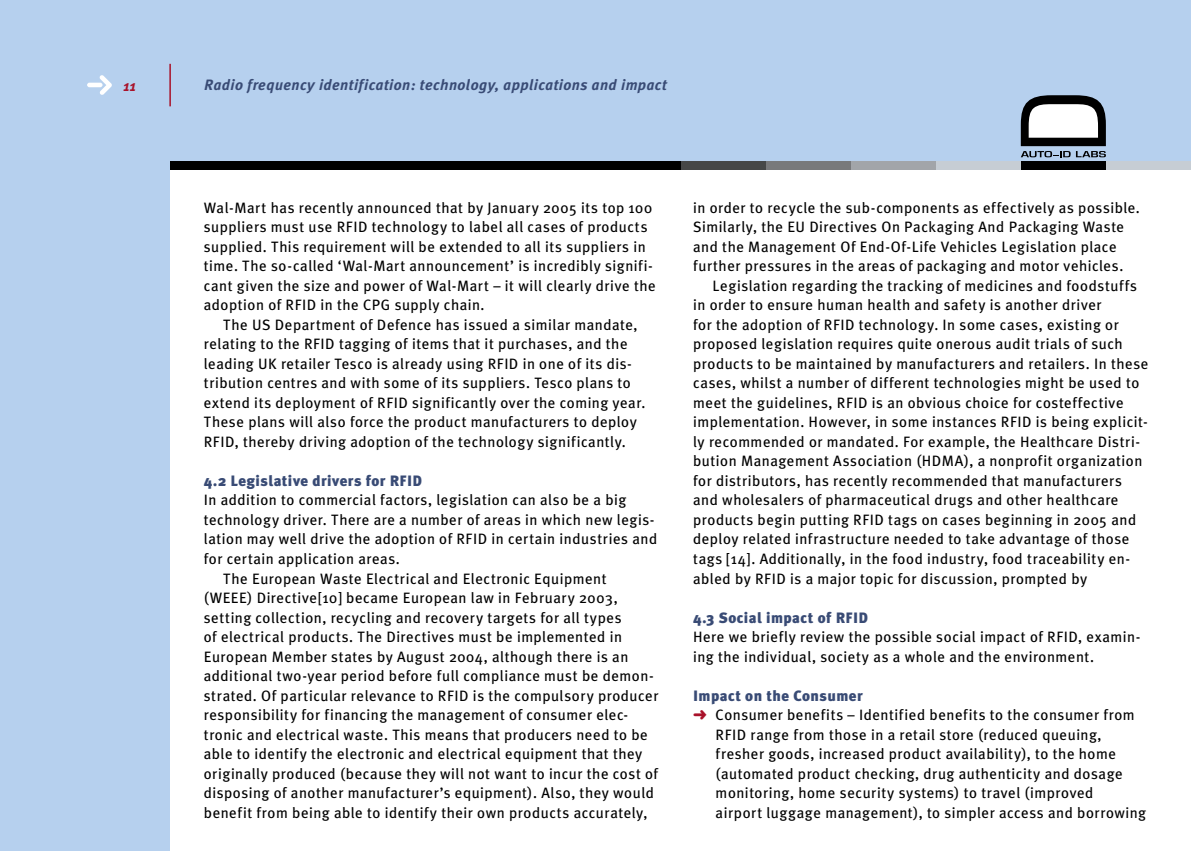
<style>
.page{position:relative;width:1191px;height:851px;background:#fff}
.page>*{position:absolute;margin:0;border:0;box-sizing:border-box;transform-origin:0 0}
.Fliesstext{font:15px/19.5px "Meta Plus";letter-spacing:.035em;color:#000}
.Aufzählung{font:15px/19.5px "Meta Plus";letter-spacing:.035em;color:#000}
.Fliesstext_Anfang{font:15px/19.5px "Meta Plus";letter-spacing:.035em;color:#000}
.Headline_2{font:900 15px "Meta Plus";letter-spacing:.03em;color:#394b75}
.t1{font:italic 700 15px "Meta Plus";letter-spacing:.03em;color:#394b75}
.t2{font:italic 700 15px "Meta Plus";color:#a9122a}
.s1{color:#a9122a}
</style>
<div class="page">
<div style="left:0;top:0;width:1191px;height:850px;background:#b6d0ee"></div>
<div style="left:170px;top:170px;width:1021px;height:680px;background:#fff"></div>
<svg style="left:100px;top:75px;width:12px;height:20px"></svg>
<hr style="left:87px;top:83px;width:16px;height:4px;background:#fff;border-radius:2px">
<div style="left:1020px;top:162px;width:85px;height:8px;background:#000"></div>
<div style="left:1105px;top:162px;width:86px;height:8px;background:#c6cdd4"></div>
<div style="left:935px;top:162px;width:85px;height:8px;background:#c6cdd4"></div>
<div style="left:850px;top:162px;width:85px;height:8px;background:#a2a5a9"></div>
<div style="left:765px;top:162px;width:85px;height:8px;background:#78797b"></div>
<div style="left:680px;top:162px;width:85px;height:8px;background:#464747"></div>
<div style="left:595px;top:162px;width:85px;height:8px;background:#000"></div>
<div style="left:170px;top:162px;width:425px;height:8px;background:#000"></div>
<svg style="left:1020px;top:95px;width:85px;height:62px;background:#8d9298"></svg>
<hr style="left:169px;top:64px;width:2px;height:42px;background:#a9122a">
<p class="t2" style="left:123px;top:77px;width:14px">11</p>
<p class="t1" style="left:204px;top:77px;width:464px">Radio frequency identification: technology, applications and impact</p>
<p class="Fliesstext" style="left:204px;top:198px;width:453px">Wal-Mart has recently announced that by January 2005 its top 100 suppliers must use RFID technology to label all cases of products supplied. This requirement will be extended to all its suppliers in time. The so-called ‘Wal-Mart announcement’ is incredibly signifi&shy;cant given the size and power of Wal-Mart – it will clearly drive the adoption of RFID in the CPG supply chain.</p>
<p class="Fliesstext" style="left:204px;top:315px;width:443px;text-indent:20px">The US Department of Defence has issued a similar mandate, relating to the RFID tagging of items that it purchases, and the leading UK retailer Tesco is already using RFID in one of its dis&shy;tribution centres and with some of its suppliers. Tesco plans to extend its deployment of RFID significantly over the coming year.<br>These plans will also force the product manufacturers to deploy RFID, thereby driving adoption of the technology significantly.</p>
<p class="Headline_2" style="left:204px;top:472px;width:220px">4.2 Legislative drivers for RFID</p>
<p class="Fliesstext_Anfang" style="left:204px;top:490px;width:455px">In addition to commercial factors, legislation can also be a big technology driver. There are a number of areas in which new legis&shy;lation may well drive the adoption of RFID in certain industries and for certain application areas.</p>
<p class="Fliesstext" style="left:204px;top:568px;width:456px;text-indent:20px">The European Waste Electrical and Electronic Equipment (WEEE) Directive[10] became European law in February 2003, setting collection, recycling and recovery targets for all types<br>of electrical products. The Directives must be implemented in European Member states by August 2004, although there is an additional two-year period before full compliance must be demon&shy;strated. Of particular relevance to RFID is the compulsory producer responsibility for financing the management of consumer elec&shy;tronic and electrical waste. This means that producers need to be able to identify the electronic and electrical equipment that they originally produced (because they will not want to incur the cost of disposing of another manufacturer’s equipment). Also, they would benefit from being able to identify their own products accurately,</p>
<p class="Fliesstext" style="left:693px;top:198px;width:448px">in order to recycle the sub-components as effectively as possible.<br>Similarly, the EU Directives On Packaging And Packaging Waste and the Management Of End-Of-Life Vehicles Legislation place further pressures in the areas of packaging and motor vehicles.</p>
<p class="Fliesstext" style="left:693px;top:276px;width:457px;text-indent:20px">Legislation regarding the tracking of medicines and foodstuffs in order to ensure human health and safety is another driver<br>for the adoption of RFID technology. In some cases, existing or proposed legislation requires quite onerous audit trials of such products to be maintained by manufacturers and retailers. In these cases, whilst a number of different technologies might be used to meet the guidelines, RFID is an obvious choice for costeffective implementation. However, in some instances RFID is being explicit&shy;ly recommended or mandated. For example, the Healthcare Distri&shy;bution Management Association (HDMA), a nonprofit organization for distributors, has recently recommended that manufacturers and wholesalers of pharmaceutical drugs and other healthcare products begin putting RFID tags on cases beginning in 2005 and deploy related infrastructure needed to take advantage of those tags [14]. Additionally, in the food industry, food traceability en&shy;abled by RFID is a major topic for discussion, prompted by</p>
<p class="Headline_2" style="left:693px;top:608px;width:176px">4.3 Social impact of RFID</p>
<p class="Fliesstext_Anfang" style="left:693px;top:627px;width:449px">Here we briefly review the possible social impact of RFID, examin&shy;ing the individual, society as a whole and the environment.</p>
<p class="Headline_2" style="left:693px;top:686px;width:171px">Impact on the Consumer</p>
<p class="Aufzählung" style="left:715px;top:705px;width:432px;text-indent:-22px"><span class="s1">➜</span> Consumer benefits – Identified benefits to the consumer from RFID range from those in a retail store (reduced queuing, fresher goods, increased product availability), to the home (automated product checking, drug authenticity and dosage monitoring, home security systems) to travel (improved<br>airport luggage management), to simpler access and borrowing</p>
</div>
